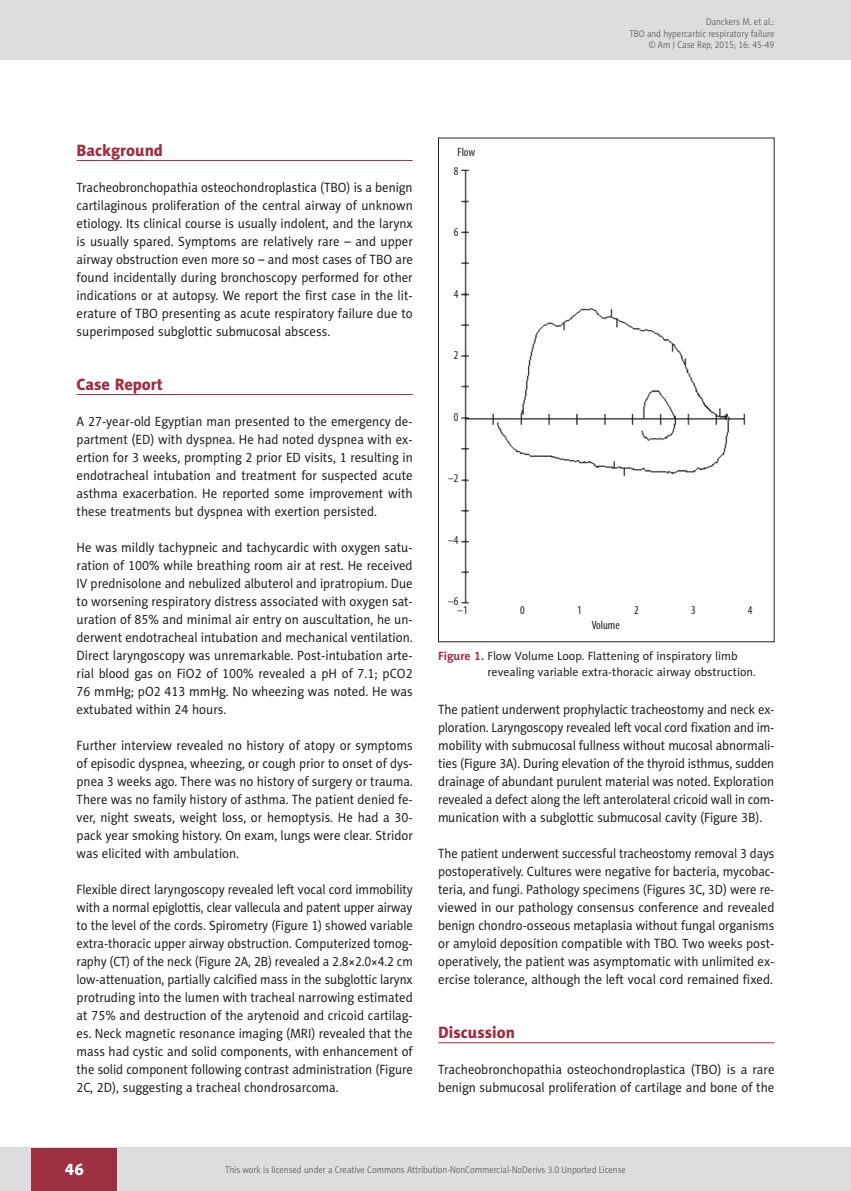
<style>
.page{position:relative;width:851px;height:1191px;background:#fff}
.page>*{position:absolute;margin:0;border:0;box-sizing:border-box;transform-origin:0 0}
.AJCR_Headline_1{font:16.5px "Naomi Sans EFN Heavy";color:#9d2f42}
.t1{font:16.5px "Naomi Sans EFN Heavy";color:#fff}
.AJCR_Body{font:13.5px/18px "Naomi Sans EFN";color:#231f20;text-align:justify;scale:.94 1}
.AJCR_Body-2{font:13.5px/18px "Naomi Sans EFN";color:#231f20;text-align:justify;scale:.95 1}
.AJCR_Body-3{font:13.5px/18px "Naomi Sans EFN";color:#231f20;text-align:justify;scale:.93 1}
.AJCR_Rycina_tytul{font:12px/15.8px "Naomi Sans EFN";color:#231f20}
.t2{font:condensed 12px/19px "Myriad Pro";letter-spacing:-.005em;color:#231f20}
.AJCR_pagina_zywa{font:9.75px/11.2px "Naomi Sans EFN Light";color:#57585a;text-align:right;scale:.9 1}
.AJCR_pagina_sygnatur{font:9.75px "Naomi Sans EFN Light";color:#57585a;scale:.9 1}
.s1{font-weight:700;color:#9d2f42}
</style>
<div class="page">
<hr style="left:77px;top:160px;width:335px;height:1px;background:#9d2f42">
<hr style="left:77px;top:394px;width:335px;height:1px;background:#9d2f42">
<hr style="left:438px;top:1042px;width:336px;height:1px;background:#9d2f42">
<img style="left:460px;top:169px;width:286px;height:435px">
<div style="left:0;top:1148px;width:850px;height:43px;background:#dcdddf"></div>
<div style="left:32px;top:1147px;width:85px;height:43px;background:#9d2f42"></div>
<div style="left:0;top:0;width:850px;height:60px;background:#dcdddf"></div>
<hr style="left:850px;top:0;width:1px;height:60px;background:#dcdddf">
<p class="AJCR_pagina_zywa" style="left:629px;top:16px;width:163px">Danckers M. et al.:<br>TBO and hypercarbic respiratory failure</p>
<p class="AJCR_pagina_sygnatur" style="left:648px;top:39px;width:141px">© Am J Case Rep, 2015; 16: 45-49</p>
<p class="AJCR_Headline_1" style="left:77px;top:140px;width:88px">Background</p>
<p class="AJCR_Body" style="left:77px;top:178px;width:359px">Tracheobronchopathia osteochondroplastica (TBO) is a benign cartilaginous proliferation of the central airway of unknown etiology. Its clinical course is usually indolent, and the larynx is usually spared. Symptoms are relatively rare – and upper airway obstruction even more so – and most cases of TBO are found incidentally during bronchoscopy performed for other indications or at autopsy. We report the first case in the lit&shy;erature of TBO presenting as acute respiratory failure due to superimposed subglottic submucosal abscess.</p>
<p class="AJCR_Headline_1" style="left:77px;top:374px;width:88px">Case Report</p>
<p class="AJCR_Body-2" style="left:77px;top:412px;width:355px">A 27-year-old Egyptian man presented to the emergency de&shy;partment (ED) with dyspnea. He had noted dyspnea with ex&shy;ertion for 3 weeks, prompting 2 prior ED visits, 1 resulting in endotracheal intubation and treatment for suspected acute asthma exacerbation. He reported some improvement with these treatments but dyspnea with exertion persisted.</p>
<p class="AJCR_Body-2" style="left:77px;top:538px;width:355px">He was mildly tachypneic and tachycardic with oxygen satu&shy;ration of 100% while breathing room air at rest. He received IV prednisolone and nebulized albuterol and ipratropium. Due to worsening respiratory distress associated with oxygen sat&shy;uration of 85% and minimal air entry on auscultation, he un&shy;derwent endotracheal intubation and mechanical ventilation.<br>Direct laryngoscopy was unremarkable. Post-intubation arte&shy;rial blood gas on FiO2 of 100% revealed a pH of 7.1; pCO2<br>76 mmHg; pO2 413 mmHg. No wheezing was noted. He was extubated within 24 hours.</p>
<p class="AJCR_Body-2" style="left:77px;top:736px;width:355px">Further interview revealed no history of atopy or symptoms of episodic dyspnea, wheezing, or cough prior to onset of dys&shy;pnea 3 weeks ago. There was no history of surgery or trauma.<br>There was no family history of asthma. The patient denied fe&shy;ver, night sweats, weight loss, or hemoptysis. He had a 30- pack year smoking history. On exam, lungs were clear. Stridor was elicited with ambulation.</p>
<p class="AJCR_Body" style="left:77px;top:880px;width:359px">Flexible direct laryngoscopy revealed left vocal cord immobility with a normal epiglottis, clear vallecula and patent upper airway to the level of the cords. Spirometry (Figure 1) showed variable extra-thoracic upper airway obstruction. Computerized tomog&shy;raphy (CT) of the neck (Figure 2A, 2B) revealed a 2.8×2.0×4.2 cm low-attenuation, partially calcified mass in the subglottic larynx protruding into the lumen with tracheal narrowing estimated at 75% and destruction of the arytenoid and cricoid cartilag&shy;es. Neck magnetic resonance imaging (MRI) revealed that the mass had cystic and solid components, with enhancement of the solid component following contrast administration (Figure 2C, 2D), suggesting a tracheal chondrosarcoma.</p>
<p class="t2" style="left:453px;top:142px;width:23px;text-indent:4px">Flow<br>8</p>
<p class="t2" style="left:453px;top:223px;width:6px">6</p>
<p class="t2" style="left:453px;top:284px;width:6px">4</p>
<p class="t2" style="left:453px;top:346px;width:6px">2</p>
<p class="t2" style="left:453px;top:407px;width:6px">0</p>
<p class="t2" style="left:447px;top:469px;width:12px">–2</p>
<p class="t2" style="left:447px;top:530px;width:12px">–4</p>
<p class="t2" style="left:457px;top:597px;width:12px;line-height:9px;text-indent:-10px">–6 –1</p>
<p class="t2" style="left:520px;top:601px;width:6px">0</p>
<p class="t2" style="left:577px;top:601px;width:6px">1</p>
<p class="t2" style="left:634px;top:601px;width:6px">2</p>
<p class="t2" style="left:691px;top:601px;width:6px">3</p>
<p class="t2" style="left:747px;top:601px;width:6px">4</p>
<p class="AJCR_Rycina_tytul" style="left:487px;top:648px;width:270px;text-indent:-49px"><span class="s1">Figure 1.</span> Flow Volume Loop. Flattening of inspiratory limb revealing variable extra-thoracic airway obstruction.</p>
<p class="t2" style="left:591px;top:616px;width:30px">Volume</p>
<p class="AJCR_Body" style="left:438px;top:700px;width:359px">The patient underwent prophylactic tracheostomy and neck ex&shy;ploration. Laryngoscopy revealed left vocal cord fixation and im&shy;mobility with submucosal fullness without mucosal abnormali&shy;ties (Figure 3A). During elevation of the thyroid isthmus, sudden drainage of abundant purulent material was noted. Exploration revealed a defect along the left anterolateral cricoid wall in com&shy;munication with a subglottic submucosal cavity (Figure 3B).</p>
<p class="AJCR_Body-3" style="left:438px;top:844px;width:363px">The patient underwent successful tracheostomy removal 3 days postoperatively. Cultures were negative for bacteria, mycobac&shy;teria, and fungi. Pathology specimens (Figures 3C, 3D) were re&shy;viewed in our pathology consensus conference and revealed benign chondro-osseous metaplasia without fungal organisms or amyloid deposition compatible with TBO. Two weeks post&shy;operatively, the patient was asymptomatic with unlimited ex&shy;ercise tolerance, although the left vocal cord remained fixed.</p>
<p class="AJCR_Headline_1" style="left:438px;top:1022px;width:78px">Discussion</p>
<p class="AJCR_Body-2" style="left:438px;top:1060px;width:355px">Tracheobronchopathia osteochondroplastica (TBO) is a rare benign submucosal proliferation of cartilage and bone of the</p>
<p class="t1" style="left:65px;top:1159px;width:21px">46</p>
<p class="AJCR_pagina_zywa" style="left:225px;top:1164px;width:447px">This work is licensed under a Creative Commons Attribution-NonCommercial-NoDerivs 3.0 Unported License</p>
</div>
